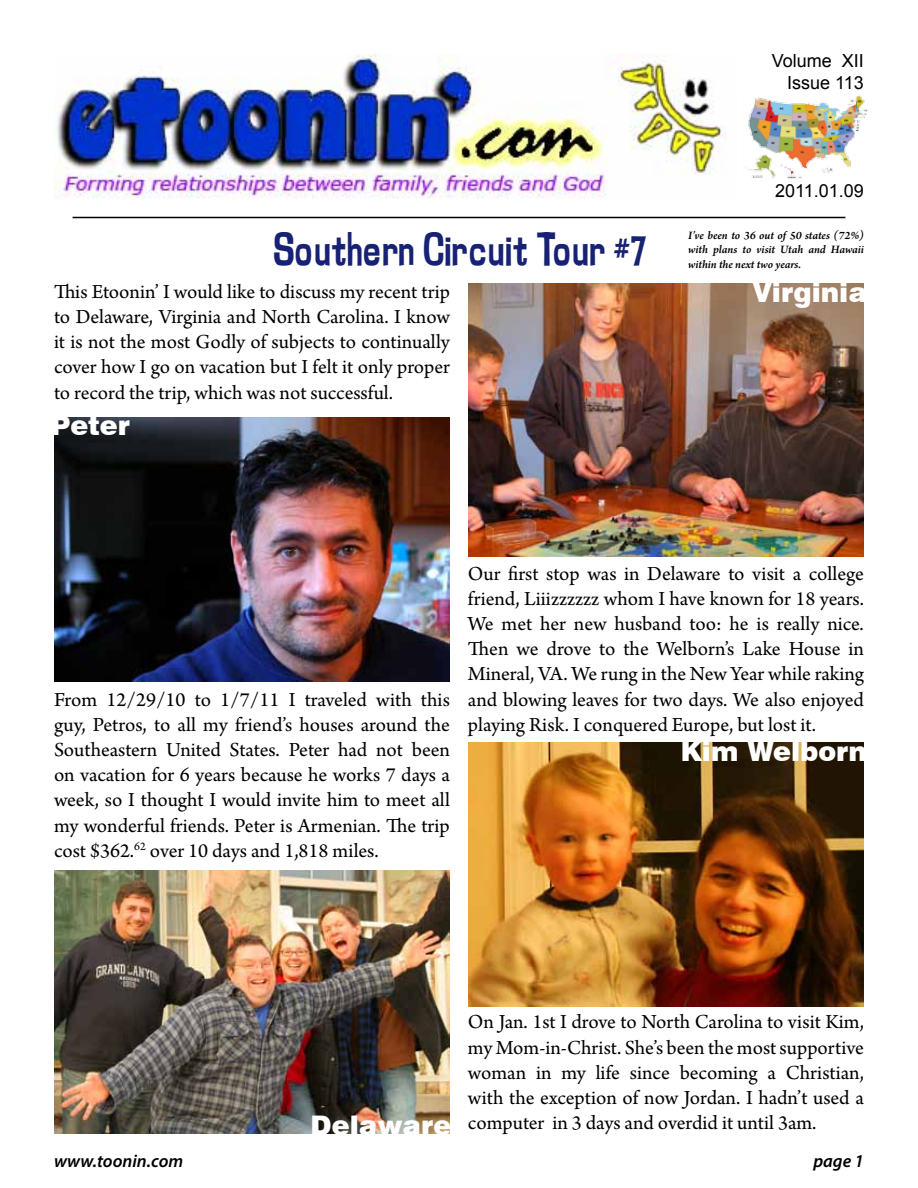
<style>
.page{position:relative;width:918px;height:1188px;background:#fff}
.page>*{position:absolute;margin:0;border:0;box-sizing:border-box;transform-origin:0 0}
.t1{font:45px "Psychatronic";color:#172274}
.t2{font:900 27px "Swiss 721 BT";color:#fff}
.t3{font:21px/25.2px "Arno Pro";color:#000;text-align:justify}
.t4{font:18px/21.6px "Arial";color:#000;text-align:right}
.t5{font:italic 600 18px "Myriad Pro";color:#000}
.t6{font:italic 600 12px/14.4px "Arno Pro";letter-spacing:-.005em;color:#000;text-align:justify}
.s1{font-family:"Swiss 721 BT";font-weight:900;font-size:27px;color:#fff}
</style>
<div class="page">
<img style="left:54px;top:54px;width:672px;height:144px">
<hr style="left:73px;top:217px;width:772px;height:1px;background:#000">
<img style="left:744px;top:95px;width:124px;height:84px">
<img style="left:54px;top:417px;width:396px;height:264px">
<img style="left:54px;top:870px;width:396px;height:264px">
<img style="left:468px;top:283px;width:396px;height:274px">
<img style="left:468px;top:742px;width:396px;height:264px">
<p class="t4" style="left:772px;top:50px;width:94px">Volume XII<br>Issue 113</p>
<h1 class="t1" style="left:272px;top:229px;width:375px">Southern Circuit Tour #7</h1>
<p class="t3" style="left:54px;top:280px;width:398px">This Etoonin’ I would like to discuss my recent trip to Delaware, Virginia and North Carolina. I know it is not the most Godly of subjects to continually cover how I go on vacation but I felt it only proper to record the trip, which was not successful.</p>
<p class="t2" style="left:51px;top:409px;width:81px">Peter</p>
<p class="t4" style="left:775px;top:180px;width:90px">2011.01.09</p>
<p class="t6" style="left:688px;top:229px;width:177px">I’ve been to 36 out of 50 states (72%) with plans to visit Utah and Hawaii within the next two years.</p>
<p class="t2" style="left:753px;top:276px;width:116px">Virginia</p>
<p class="t3" style="left:54px;top:688px;width:398px">From 12/29/10 to 1/7/11 I traveled with this guy, Petros, to all my friend’s houses around the Southeastern United States. Peter had not been on vacation for 6 years because he works 7 days a week, so I thought I would invite him to meet all my wonderful friends. Peter is Armenian. The trip cost $362.<sup>62</sup> over 10 days and 1,818 miles.</p>
<p class="t3" style="left:468px;top:562px;width:398px">Our first stop was in Delaware to visit a college friend, Liiizzzzzz whom I have known for 18 years.<br>We met her new husband too: he is really nice.<br>Then we drove to the Welborn’s Lake House in Mineral, VA. We rung in the New Year while raking and blowing leaves for two days. We also enjoyed playing Risk. I conquered Europe, but lost it.</p>
<p class="t2" style="left:681px;top:735px;width:188px">Kim Welborn</p>
<p class="t3" style="left:468px;top:1011px;width:397px">On Jan. 1st I drove to North Carolina to visit Kim,</p>
<p class="t3" style="left:468px;top:1036px;width:398px">my Mom-in-Christ. She’s been the most supportive</p>
<p class="t3" style="left:468px;top:1061px;width:397px">woman in my life since becoming a Christian,</p>
<p class="t3" style="left:468px;top:1086px;width:397px">with the exception of now Jordan. I hadn’t used a</p>
<p class="t3" style="left:311px;top:1111px;width:508px"><span class="s1">Delaware</span> computer in 3 days and overdid it until 3am.</p>
<p class="t5" style="left:54px;top:1150px;width:131px">www.toonin.com</p>
<p class="t5" style="left:813px;top:1150px;width:52px">page 1</p>
</div>
